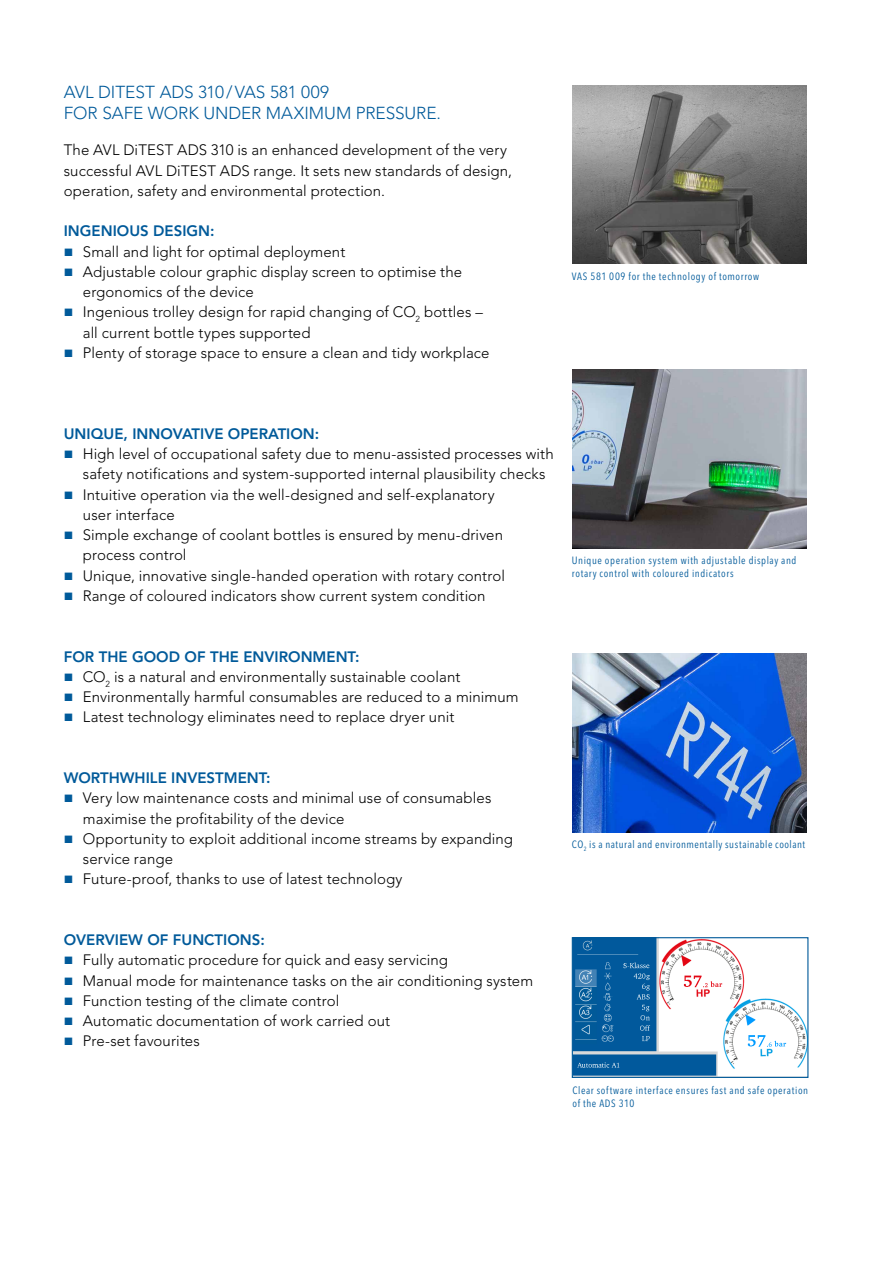
<style>
.page{position:relative;width:893px;height:1263px;background:#fff}
.page>*{position:absolute;margin:0;border:0;box-sizing:border-box;transform-origin:0 0}
.t1{font:300 17.25px/20.2px "Avenir LT Std";letter-spacing:-.005em;color:#005a9a}
.t2{font:300 15px/20.2px "Avenir LT Std";letter-spacing:.005em;color:#000}
.t3{font:condensed 10.5px/12.8px "Avenir Next LT Pro";letter-spacing:.055em;color:#005a9a}
.s1{font-weight:800;color:#005a9a}
</style>
<div class="page">
<img style="left:572px;top:369px;width:234px;height:179px">
<img style="left:572px;top:85px;width:234px;height:179px">
<img style="left:574px;top:939px;width:232px;height:137px">
<div style="left:572px;top:937px;width:236px;height:141px;border:1px solid #005a9a"></div>
<img style="left:572px;top:654px;width:234px;height:178px">
<p class="t1" style="left:64px;top:82px;width:379px">AVL DITEST ADS 310/VAS 581 009<br>FOR SAFE WORK UNDER MAXIMUM PRESSURE.</p>
<p class="t2" style="left:64px;top:140px;width:450px">The AVL DiTEST ADS 310 is an enhanced development of the very successful AVL DiTEST ADS range. It sets new standards of design, operation, safety and environmental protection.</p>
<p class="t2" style="left:83px;top:221px;width:408px;text-indent:-19px"><span class="s1">INGENIOUS DESIGN:<br></span>Small and light for optimal deployment<br>Adjustable colour graphic display screen to optimise the ergonomics of the device<br>Ingenious trolley design for rapid changing of CO<sub>2</sub> bottles – all current bottle types supported<br>Plenty of storage space to ensure a clean and tidy workplace</p>
<p class="t3" style="left:572px;top:270px;width:189px">VAS 581 009 for the technology of tomorrow</p>
<p class="t2" style="left:83px;top:424px;width:472px;text-indent:-19px"><span class="s1">UNIQUE, INNOVATIVE OPERATION:<br></span>High level of occupational safety due to menu-assisted processes with safety notifications and system-supported internal plausibility checks Intuitive operation via the well-designed and self-explanatory<br>user interface<br>Simple exchange of coolant bottles is ensured by menu-driven process control<br>Unique, innovative single-handed operation with rotary control<br>Range of coloured indicators show current system condition</p>
<p class="t2" style="left:83px;top:646px;width:437px;text-indent:-19px"><span class="s1">FOR THE GOOD OF THE ENVIRONMENT:<br></span>CO<sub>2</sub> is a natural and environmentally sustainable coolant Environmentally harmful consumables are reduced to a minimum Latest technology eliminates need to replace dryer unit</p>
<p class="t2" style="left:83px;top:768px;width:432px;text-indent:-19px"><span class="s1">WORTHWHILE INVESTMENT:<br></span>Very low maintenance costs and minimal use of consumables maximise the profitability of the device<br>Opportunity to exploit additional income streams by expanding service range<br>Future-proof, thanks to use of latest technology</p>
<p class="t2" style="left:83px;top:930px;width:452px;text-indent:-19px"><span class="s1">OVERVIEW OF FUNCTIONS:<br></span>Fully automatic procedure for quick and easy servicing<br>Manual mode for maintenance tasks on the air conditioning system Function testing of the climate control<br>Automatic documentation of work carried out<br>Pre-set favourites</p>
<p class="t3" style="left:572px;top:554px;width:226px">Unique operation system with adjustable display and rotary control with coloured indicators</p>
<p class="t3" style="left:572px;top:838px;width:235px">CO<sub>2</sub> is a natural and environmentally sustainable coolant</p>
<p class="t3" style="left:572px;top:1084px;width:237px">Clear software interface ensures fast and safe operation of the ADS 310</p>
</div>
